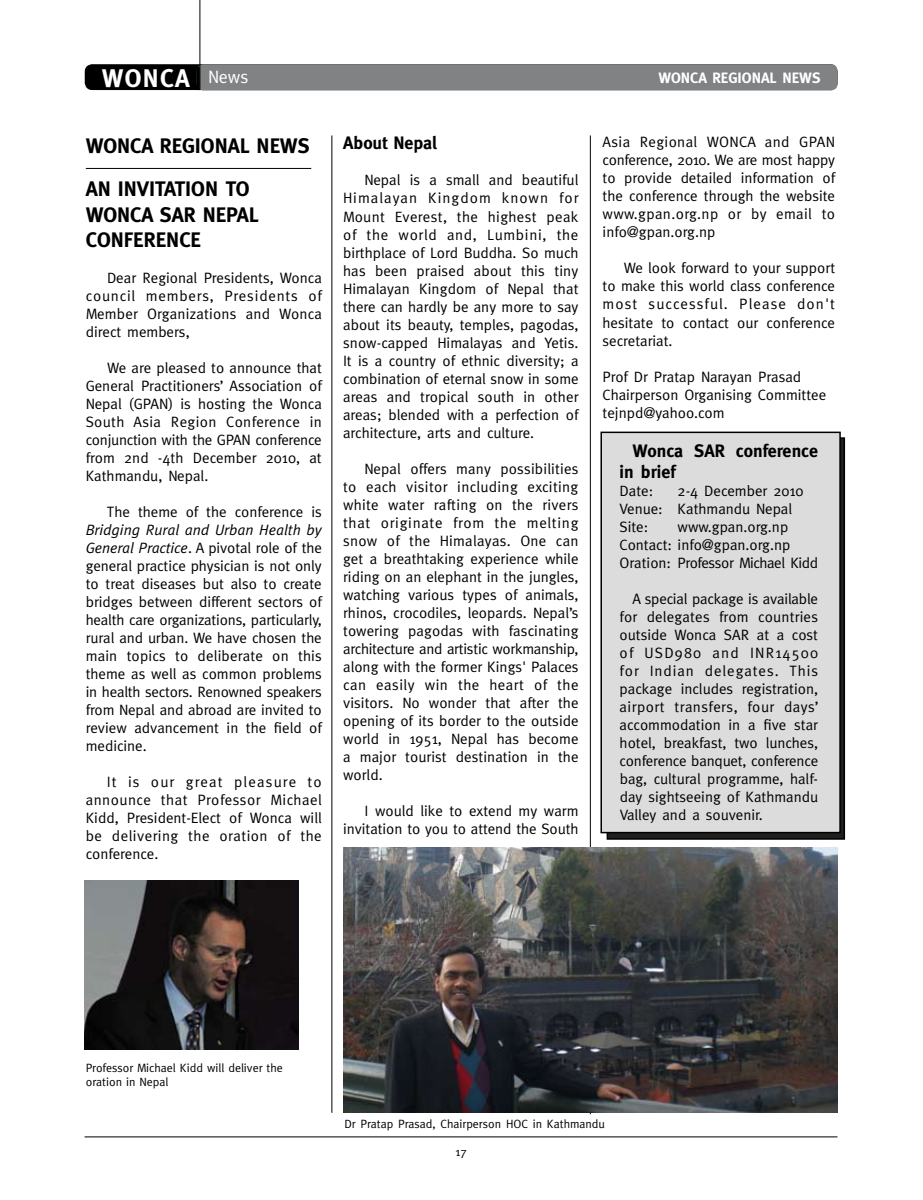
<style>
.page{position:relative;width:923px;height:1200px;background:#fff}
.page>*{position:absolute;margin:0;border:0;box-sizing:border-box;transform-origin:0 0}
.t1{font:700 25.5px "Meta";color:#fff}
.t2{font:700 21px/25.2px "Meta";color:#000}
.t3{font:700 18px/21px "Meta";color:#000}
.t4{font:18px "Meta";color:#fff}
.t5{font:15px/18px "Meta";color:#000;text-align:justify}
.t6{font:700 15px "Meta";color:#fff}
.t7{font:12px/14.2px "Meta";color:#000}
.s1{font-style:italic}
</style>
<div class="page">
<hr style="left:331px;top:135px;width:1px;height:977px;background:#000">
<hr style="left:590px;top:135px;width:1px;height:978px;background:#000">
<div style="left:606px;top:437px;width:239px;height:402px;border:2px solid #000"></div>
<div style="left:601px;top:432px;width:239px;height:400px;background:#dcdcdc"></div>
<div style="left:600px;top:431px;width:240px;height:402px;border:2px solid #000"></div>
<div style="left:85px;top:65px;width:752px;height:24px;background:#000;border-radius:7px"></div>
<div style="left:85px;top:64px;width:752px;height:26px;border:2px solid #000;border-radius:7px"></div>
<div style="left:197px;top:64px;width:640px;height:26px;background:#808284;border-radius:7px"></div>
<hr style="left:197px;top:67px;width:3px;height:23px;background:#000">
<hr style="left:199px;top:0;width:1px;height:90px;background:#000">
<hr style="left:85px;top:1136px;width:752px;height:1px;background:#000">
<hr style="left:86px;top:168px;width:225px;height:1px;background:#000">
<img style="left:343px;top:847px;width:495px;height:265px">
<img style="left:85px;top:880px;width:213px;height:168px">
<h1 class="t1" style="left:102px;top:63px;width:74px">WONCA</h1>
<p class="t4" style="left:208px;top:66px;width:42px">News</p>
<p class="t6" style="left:658px;top:69px;width:163px">WONCA REGIONAL NEWS</p>
<h2 class="t2" style="left:86px;top:124px;width:225px;line-height:43.2px">WONCA REGIONAL NEWS<br>AN INVI</h2>
<h2 class="t2" style="left:86px;top:176px;width:174px;text-indent:69px">TATION TO<br>WONCA SAR NEPAL<br>CONFERENCE</h2>
<p class="t5" style="left:86px;top:268px;width:238px;text-indent:21px">Dear Regional Presidents, Wonca council members, Presidents of Member Organizations and Wonca direct members,</p>
<p class="t5" style="left:86px;top:358px;width:238px;text-indent:21px">We are pleased to announce that General Practitioners’ Association of Nepal (GPAN) is hosting the Wonca South Asia Region Conference in conjunction with the GPAN conference from 2nd -4th December 2010, at Kathmandu, Nepal.</p>
<p class="t5" style="left:107px;top:502px;width:216px">The theme of the conference is</p>
<p class="t5" style="left:86px;top:520px;width:238px"><span class="s1">Bridging Rural and Urban Health by General Practice</span>. A pivotal role of the general practice physician is not only to treat diseases but also to create bridges between different sectors of health care organizations, particularly, rural and urban. We have chosen the main topics to deliberate on this theme as well as common problems in health sectors. Renowned speakers from Nepal and abroad are invited to review advancement in the field of medicine.</p>
<p class="t5" style="left:86px;top:772px;width:238px;text-indent:21px">It is our great pleasure to announce that Professor Michael Kidd, President-Elect of Wonca will be delivering the oration of the conference.</p>
<p class="t3" style="left:343px;top:133px;width:95px">ABOUT NEPAL</p>
<p class="t5" style="left:343px;top:171px;width:237px;text-indent:21px">Nepal is a small and beautiful Himalayan Kingdom known for Mount Everest, the highest peak of the world and, Lumbini, the birthplace of Lord Buddha. So much has been praised about this tiny Himalayan Kingdom of Nepal that there can hardly be any more to say about its beauty, temples, pagodas, snow-capped Himalayas and Yetis.<br>It is a country of ethnic diversity; a combination of eternal snow in some areas and tropical south in other areas; blended with a perfection of architecture, arts and culture.</p>
<p class="t5" style="left:343px;top:459px;width:237px;text-indent:21px">Nepal offers many possibilities to each visitor including exciting white water rafting on the rivers that originate from the melting snow of the Himalayas. One can get a breathtaking experience while riding on an elephant in the jungles, watching various types of animals, rhinos, crocodiles, leopards. Nepal’s towering pagodas with fascinating architecture and artistic workmanship, along with the former Kings' Palaces can easily win the heart of the visitors. No wonder that after the opening of its border to the outside world in 1951, Nepal has become a major tourist destination in the world.</p>
<p class="t5" style="left:343px;top:801px;width:237px;text-align:right">I would like to extend my warm invitation to you to attend the South</p>
<p class="t5" style="left:602px;top:133px;width:234px">Asia Regional WONCA and GPAN conference, 2010. We are most happy to provide detailed information of the conference through the website www.gpan.org.np or by email to info@gpan.org.np</p>
<p class="t5" style="left:602px;top:259px;width:234px;text-indent:21px">We look forward to your support to make this world class conference most successful. Please don't hesitate to contact our conference secretariat.</p>
<p class="t5" style="left:602px;top:367px;width:225px;text-align:left">Prof Dr Pratap Narayan Prasad<br>Chairperson Organising Committee tejnpd@yahoo.com</p>
<p class="t3" style="left:619px;top:439px;width:200px;text-indent:13px">WONCA SAR CONFERENCE<br>IN BRIEF</p>
<p class="t5" style="left:619px;top:481px;width:35px">Date:</p>
<p class="t5" style="left:619px;top:481px;width:185px;text-align:left;text-indent:58px">2-4 December 2010<br>Venue: Kathmandu Nepal<br>Site:</p>
<p class="t5" style="left:619px;top:517px;width:200px;text-align:left;text-indent:58px">www.gpan.org.np<br>Contact: info@gpan.org.np<br>Oration: Professor Michael Kidd</p>
<p class="t5" style="left:619px;top:589px;width:201px;text-indent:13px">A special package is available for delegates from countries outside Wonca SAR at a cost of USD980 and INR14500 for Indian delegates. This package includes registration, airport transfers, four days’ accommodation in a five star hotel, breakfast, two lunches, conference banquet, conference bag, cultural programme, half&shy;day sightseeing of Kathmandu Valley and a souvenir.</p>
<p class="t7" style="left:86px;top:1059px;width:198px">Professor Michael Kidd will deliver the oration in Nepal</p>
<p class="t7" style="left:344px;top:1116px;width:262px">Dr Pratap Prasad, Chairperson HOC in Kathmandu</p>
<p class="t7" style="left:455px;top:1144px;width:13px">17</p>
</div>
